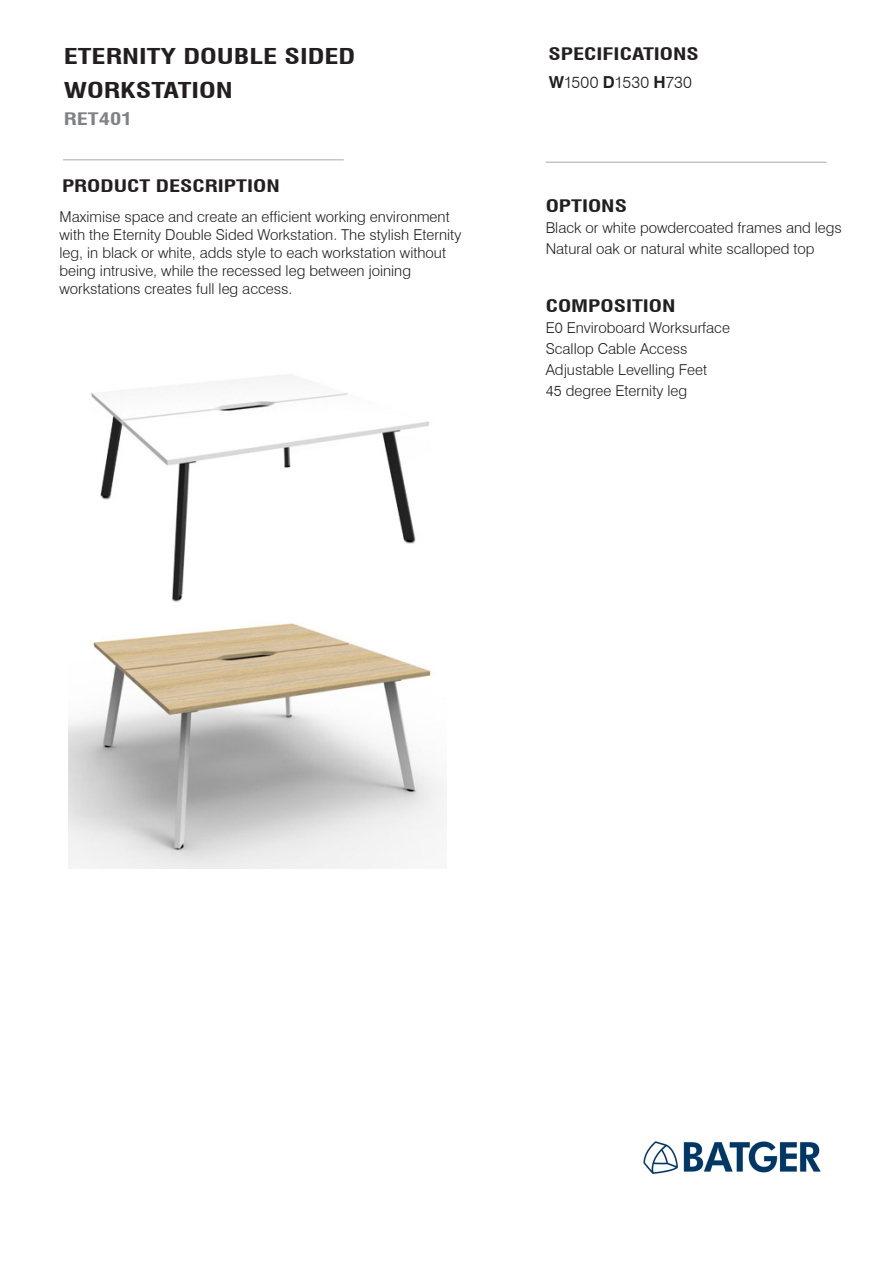
<style>
.page{position:relative;width:893px;height:1263px;background:#fff}
.page>*{position:absolute;margin:0;border:0;box-sizing:border-box;transform-origin:0 0}
.t1{font:700 condensed 21.3px/34.2px "Swiss 721 BT";color:#231f20;scale:1.33 1}
.t2{font:700 condensed 16.8px "Swiss 721 BT";color:#231f20;scale:1.33 1}
.t3{font:700 condensed 16.8px "Swiss 721 BT";color:#808285;scale:1.33 1}
.Product_Code{font:300 16.5px "Swiss 721 BT";letter-spacing:.01em;color:#231f20}
.t4{font:300 15px/18px "Swiss 721 BT";color:#231f20}
.s1{font-weight:700}
</style>
<div class="page">
<hr style="left:546px;top:162px;width:280px;height:1px;background:#a8a9ad">
<img style="left:643px;top:1141px;width:178px;height:33px">
<hr style="left:63px;top:160px;width:281px;height:1px;background:#a8a9ad">
<img style="left:68px;top:374px;width:378px;height:494px">
<p class="t1" style="left:64px;top:39px;width:221px">ETERNITY DOUBLE SIDED<br>WORKSTATION</p>
<p class="t3" style="left:64px;top:109px;width:53px">RET401</p>
<p class="t2" style="left:62px;top:176px;width:165px">PRODUCT DESCRIPTION</p>
<p class="t4" style="left:60px;top:207px;width:403px">Maximise space and create an efficient working environment with the Eternity Double Sided Workstation. The stylish Eternity leg, in black or white, adds style to each workstation without being intrusive, while the recessed leg between joining workstations creates full leg access.</p>
<p class="t2" style="left:549px;top:43px;width:115px">SPECIFICATIONS</p>
<p class="Product_Code" style="left:549px;top:73px;width:145px"><span class="s1">W</span>1500 <span class="s1">D</span>1530 <span class="s1">H</span>730</p>
<p class="t2" style="left:546px;top:196px;width:63px">OPTIONS</p>
<p class="t4" style="left:546px;top:219px;width:298px">Black or white powdercoated frames and legs</p>
<p class="t4" style="left:546px;top:240px;width:270px">Natural oak or natural white scalloped top</p>
<p class="t2" style="left:546px;top:296px;width:99px">COMPOSITION</p>
<p class="t4" style="left:546px;top:318px;width:186px">E0 Enviroboard Worksurface</p>
<p class="t4" style="left:546px;top:339px;width:143px">Scallop Cable Access</p>
<p class="t4" style="left:546px;top:360px;width:163px">Adjustable Levelling Feet</p>
<p class="t4" style="left:546px;top:381px;width:143px">45 degree Eternity leg</p>
</div>
